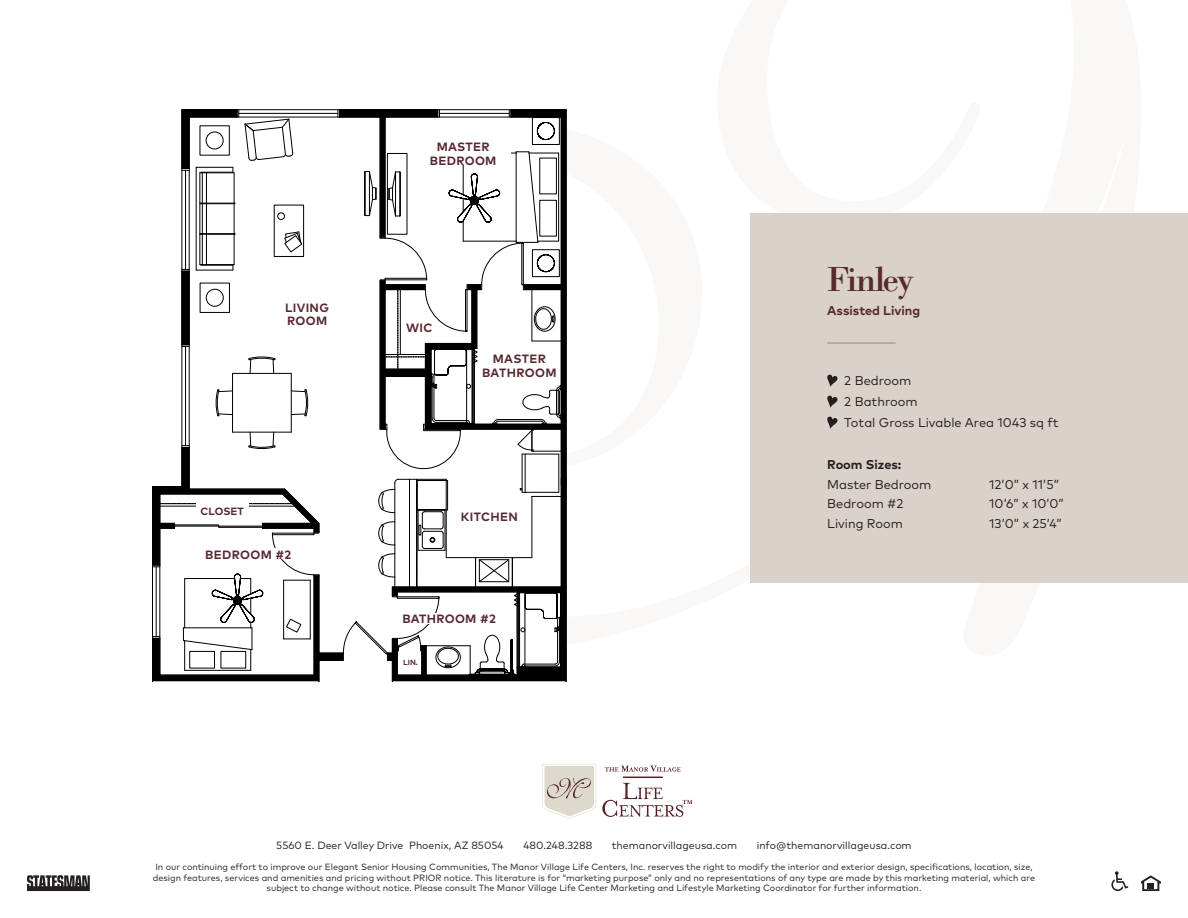
<style>
.page{position:relative;width:1188px;height:918px;background:#fff}
.page>*{position:absolute;margin:0;border:0;box-sizing:border-box;transform-origin:0 0}
.t1{font:36px "Bodoni Std";letter-spacing:-.055em;color:#582931}
.Paragraph_Style_2{font:12.75px "Mark Pro";color:#231f20}
.t2{font:700 12.75px "Mark Pro";color:#582931}
.Paragraph_Style_2-2{font:700 12.75px "Mark Pro";color:#231f20}
.t3{font:700 12px/13.2px "Mark Pro";letter-spacing:.025em;color:#582931;text-align:center}
.t4{font:10.5px "Mark Pro";color:#231f20}
.t5{font:700 10.5px "Mark Pro";letter-spacing:.005em;color:#582931}
.t6{font:9px/10.5px "Mark Pro";color:#231f20;text-align:center}
.t7{font:700 7.5px "Mark Pro";color:#582931}
</style>
<div class="page">
<svg style="left:397px;top:110px;width:169px;height:571px"></svg>
<hr style="left:566px;top:478px;width:1px;height:203px;background:#000">
<hr style="left:561px;top:478px;width:1px;height:109px;background:#000">
<hr style="left:182px;top:447px;width:1px;height:40px;background:#000">
<hr style="left:189px;top:447px;width:1px;height:42px;background:#000">
<hr style="left:561px;top:429px;width:1px;height:56px;background:#000">
<hr style="left:561px;top:290px;width:1px;height:134px;background:#000">
<hr style="left:561px;top:117px;width:1px;height:168px;background:#000">
<hr style="left:566px;top:110px;width:1px;height:375px;background:#000">
<hr style="left:511px;top:109px;width:55px;height:1px;background:#000">
<hr style="left:426px;top:675px;width:135px;height:1px;background:#000">
<hr style="left:392px;top:587px;width:169px;height:1px;background:#000">
<hr style="left:397px;top:592px;width:120px;height:1px;background:#000">
<svg style="left:152px;top:479px;width:307px;height:202px"></svg>
<hr style="left:561px;top:385px;width:3px;height:35px;background:#000">
<svg style="left:470px;top:557px;width:96px;height:119px"></svg>
<svg style="left:181px;top:109px;width:380px;height:361px"></svg>
<div style="left:196px;top:500px;width:52px;height:21px;background:#fff"></div>
<div style="left:402px;top:656px;width:17px;height:12px;background:#fff"></div>
<div style="left:458px;top:511px;width:63px;height:10px;background:#fff"></div>
<div style="left:416px;top:141px;width:95px;height:24px;background:#fff"></div>
<div style="left:201px;top:549px;width:95px;height:10px;background:#fff"></div>
<div style="left:402px;top:613px;width:95px;height:11px;background:#fff"></div>
<div style="left:481px;top:352px;width:77px;height:26px;background:#fff"></div>
<svg style="left:605px;top:766px;width:76px;height:6px"></svg>
<hr style="left:623px;top:777px;width:39px;height:1px;background:#562027">
<svg style="left:542px;top:764px;width:54px;height:55px"></svg>
<svg style="left:602px;top:783px;width:90px;height:34px"></svg>
<svg style="left:1141px;top:875px;width:20px;height:16px"></svg>
<svg style="left:27px;top:875px;width:63px;height:16px"></svg>
<svg style="left:1111px;top:871px;width:17px;height:20px"></svg>
<div style="left:750px;top:214px;width:438px;height:369px;background:#dad1cb"></div>
<svg style="left:827px;top:374px;width:11px;height:13px"></svg>
<svg style="left:827px;top:395px;width:11px;height:13px"></svg>
<svg style="left:827px;top:416px;width:11px;height:13px"></svg>
<hr style="left:827px;top:343px;width:69px;height:1px;background:#a97f7e">
<div style="left:273px;top:300px;width:68px;height:27px;background:#fff"></div>
<p class="t3" style="left:430px;top:140px;width:68px">MASTER<br>BEDROOM</p>
<p class="t1" style="left:827px;top:257px;width:89px">Finley</p>
<p class="t3" style="left:285px;top:300px;width:45px">LIVING</p>
<p class="t2" style="left:827px;top:300px;width:94px">Assisted Living</p>
<p class="t3" style="left:287px;top:313px;width:42px">ROOM</p>
<p class="t3" style="left:406px;top:320px;width:28px">WIC</p>
<p class="t5" style="left:201px;top:503px;width:45px">CLOSET</p>
<p class="t3" style="left:205px;top:547px;width:88px">BEDROOM #2</p>
<p class="t3" style="left:482px;top:351px;width:76px">MASTER<br>BATHROOM</p>
<p class="t3" style="left:461px;top:509px;width:59px">KITCHEN</p>
<p class="t3" style="left:402px;top:611px;width:95px">BATHROOM #2</p>
<p class="t7" style="left:403px;top:656px;width:16px">LIN.</p>
<p class="Paragraph_Style_2" style="left:844px;top:371px;width:68px">2 Bedroom</p>
<p class="Paragraph_Style_2" style="left:844px;top:392px;width:75px">2 Bathroom</p>
<p class="Paragraph_Style_2" style="left:844px;top:413px;width:216px">Total Gross Livable Area 1043 sq ft</p>
<p class="Paragraph_Style_2-2" style="left:827px;top:455px;width:76px">Room Sizes:</p>
<p class="Paragraph_Style_2" style="left:827px;top:474px;width:106px">Master Bedroom</p>
<p class="Paragraph_Style_2" style="left:989px;top:474px;width:71px">12’0” x 11’5”</p>
<p class="Paragraph_Style_2" style="left:827px;top:494px;width:78px">Bedroom #2</p>
<p class="Paragraph_Style_2" style="left:989px;top:494px;width:76px">10’6” x 10’0”</p>
<p class="Paragraph_Style_2" style="left:827px;top:513px;width:77px">Living Room</p>
<p class="Paragraph_Style_2" style="left:989px;top:513px;width:74px">13’0” x 25’4”</p>
<p class="t4" style="left:276px;top:838px;width:229px">5560 E. Deer Valley Drive Phoenix, AZ 85054</p>
<p class="t4" style="left:523px;top:838px;width:70px">480.248.3288</p>
<p class="t4" style="left:612px;top:838px;width:127px">themanorvillageusa.com</p>
<p class="t4" style="left:757px;top:838px;width:157px">info@themanorvillageusa.com</p>
<p class="t6" style="left:153px;top:861px;width:884px">In our continuing effort to improve our Elegant Senior Housing Communities, The Manor Village Life Centers, Inc. reserves the right to modify the interior and exterior design, specifications, location, size, design features, services and amenities and pricing without PRIOR notice. This literature is for “marketing purpose” only and no representations of any type are made by this marketing material, which are subject to change without notice. Please consult The Manor Village Life Center Marketing and Lifestyle Marketing Coordinator for further information.</p>
</div>
